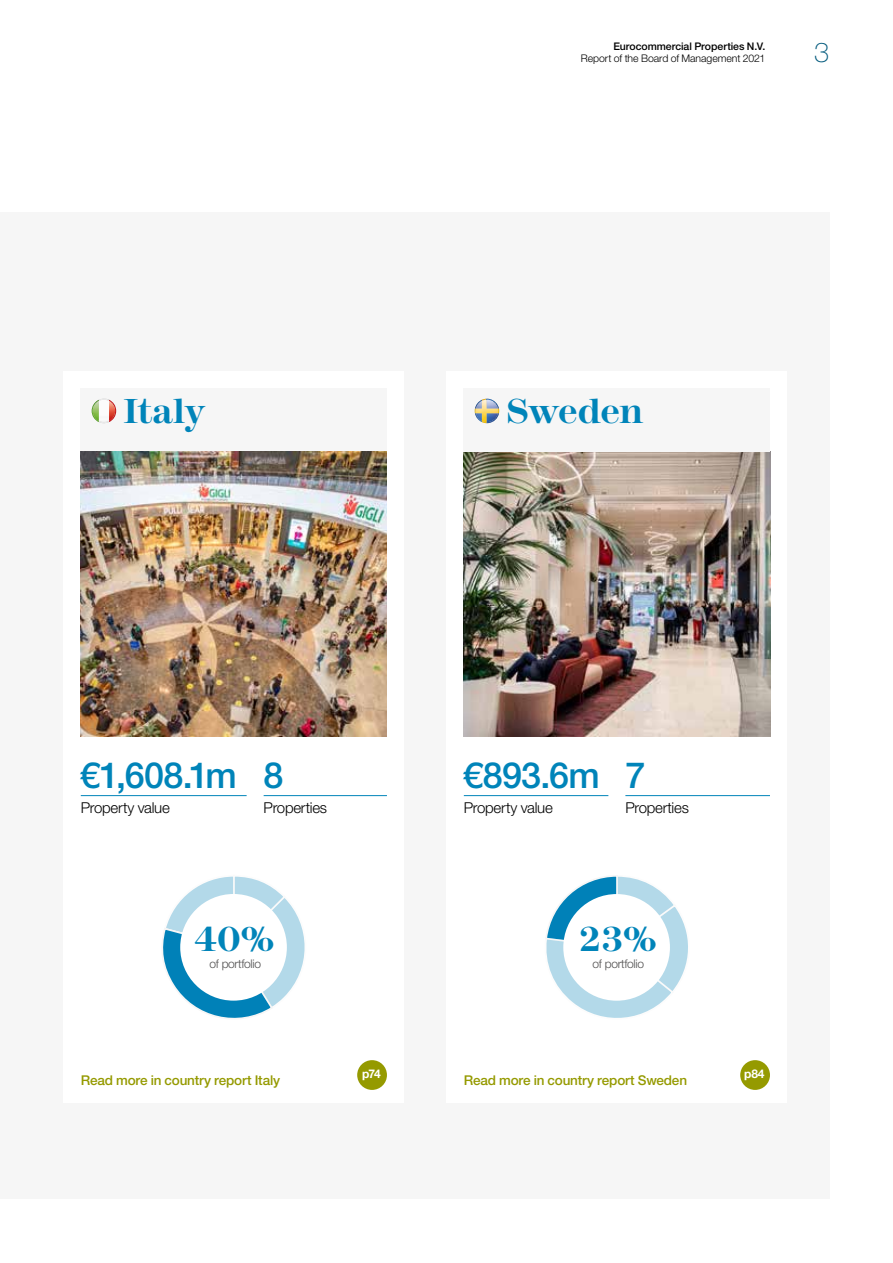
<style>
.page{position:relative;width:893px;height:1263px;background:#fff}
.page>*{position:absolute;margin:0;border:0;box-sizing:border-box;transform-origin:0 0}
.t1{font:500 36px "Helvetica Neue LT Std";letter-spacing:-.025em;color:#0084b9}
.t2{font:700 36px "Modern No 216";letter-spacing:-.01em;color:#0084b9}
.t3{font:100 27.3px "Helvetica Neue LT Std";color:#00597c}
.t4{font:300 15px "Helvetica Neue LT Std";letter-spacing:-.02em;color:#000}
.t5{font:500 13.5px "Helvetica Neue LT Std";letter-spacing:-.015em;color:#959a00}
.t6{font:300 12px "Helvetica Neue LT Std";letter-spacing:-.025em;color:#504f4f}
.t7{font:700 12px "Helvetica Neue LT Std";letter-spacing:-.045em;color:#fff}
.t8{font:300 10.5px "Helvetica Neue LT Std";letter-spacing:-.005em;color:#000}
.t9{font:500 10.5px "Helvetica Neue LT Std";letter-spacing:-.005em;color:#000}
</style>
<div class="page">
<div style="left:0;top:213px;width:829px;height:986px;background:#f6f6f6"></div>
<div style="left:64px;top:371px;width:340px;height:731px;background:#fff"></div>
<div style="left:81px;top:388px;width:306px;height:64px;background:#f6f6f6"></div>
<img style="left:92px;top:399px;width:24px;height:24px">
<img style="left:93px;top:400px;width:22px;height:22px">
<img style="left:81px;top:452px;width:306px;height:285px">
<hr style="left:81px;top:795px;width:166px;height:1px;background:#0084b9">
<hr style="left:264px;top:795px;width:123px;height:1px;background:#0084b9">
<div style="left:357px;top:1060px;width:30px;height:30px;background:#959a00;border-radius:50%"></div>
<svg style="left:163px;top:876px;width:142px;height:142px"></svg>
<div style="left:180px;top:894px;width:107px;height:107px;background:#fff;border-radius:50%"></div>
<div style="left:447px;top:371px;width:340px;height:731px;background:#fff"></div>
<img style="left:464px;top:452px;width:306px;height:285px">
<div style="left:464px;top:388px;width:306px;height:64px;background:#f6f6f6"></div>
<img style="left:475px;top:406px;width:24px;height:17px">
<img style="left:476px;top:400px;width:22px;height:22px">
<hr style="left:464px;top:795px;width:144px;height:1px;background:#0084b9">
<hr style="left:625px;top:795px;width:145px;height:1px;background:#0084b9">
<div style="left:740px;top:1060px;width:30px;height:30px;background:#959a00;border-radius:50%"></div>
<svg style="left:546px;top:876px;width:142px;height:142px"></svg>
<div style="left:563px;top:894px;width:107px;height:107px;background:#fff;border-radius:50%"></div>
<h1 class="t2" style="left:123px;top:391px;width:83px">Italy</h1>
<h1 class="t1" style="left:81px;top:754px;width:158px">€1,608.1m</h1>
<p class="t4" style="left:81px;top:799px;width:91px">Property value</p>
<h1 class="t1" style="left:264px;top:754px;width:22px">8</h1>
<p class="t4" style="left:264px;top:799px;width:65px">Properties</p>
<p class="t9" style="left:613px;top:40px;width:154px">Eurocommercial Properties N.V.</p>
<p class="t8" style="left:581px;top:52px;width:186px">Report of the Board of Management 2021</p>
<h2 class="t3" style="left:814px;top:37px;width:17px">3</h2>
<h1 class="t2" style="left:506px;top:391px;width:139px">Sweden</h1>
<h1 class="t1" style="left:464px;top:754px;width:137px">€893.6m</h1>
<p class="t4" style="left:464px;top:799px;width:91px">Property value</p>
<h1 class="t1" style="left:625px;top:754px;width:22px">7</h1>
<p class="t4" style="left:625px;top:799px;width:65px">Properties</p>
<h1 class="t2" style="left:194px;top:919px;width:82px">40%</h1>
<h1 class="t2" style="left:579px;top:919px;width:80px">23%</h1>
<p class="t6" style="left:210px;top:956px;width:53px">of portfolio</p>
<p class="t5" style="left:81px;top:1072px;width:201px">Read more in country report Italy</p>
<p class="t7" style="left:362px;top:1066px;width:20px">p74</p>
<p class="t6" style="left:593px;top:956px;width:53px">of portfolio</p>
<p class="t5" style="left:464px;top:1072px;width:225px">Read more in country report Sweden</p>
<p class="t7" style="left:744px;top:1066px;width:22px">p84</p>
</div>
